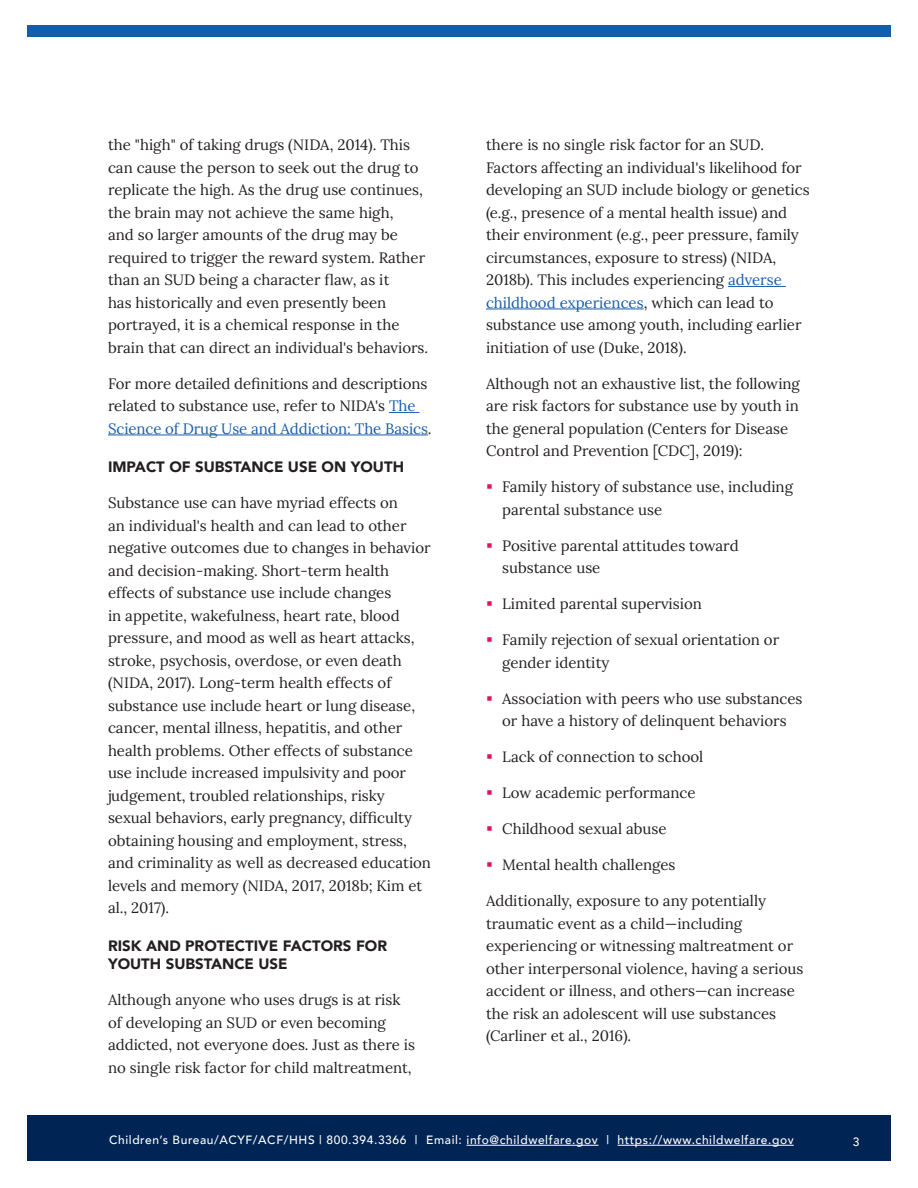
<style>
.page{position:relative;width:918px;height:1188px;background:#fff}
.page>*{position:absolute;margin:0;border:0;box-sizing:border-box;transform-origin:0 0}
.t1{font:15px/22.5px "Lora";color:#231f20}
.t2{font:900 15px/18px "Avenir";color:#231f20}
.t3{font:500 12px "Avenir";letter-spacing:.05em;color:#fff}
.s1{color:#195daa}
</style>
<div class="page">
<div style="left:27px;top:1116px;width:864px;height:45px;background:#002453"></div>
<hr style="left:467px;top:1145px;width:132px;height:1px;background:#fff">
<hr style="left:618px;top:1145px;width:176px;height:1px;background:#fff">
<div style="left:27px;top:26px;width:864px;height:12px;background:#135eab"></div>
<hr style="left:389px;top:412px;width:30px;height:1px;background:#195daa">
<hr style="left:108px;top:435px;width:320px;height:1px;background:#195daa">
<hr style="left:728px;top:286px;width:58px;height:1px;background:#195daa">
<hr style="left:486px;top:309px;width:158px;height:1px;background:#195daa">
<p class="t1" style="left:108px;top:133px;width:322px">the "high" of taking drugs (NIDA, 2014). This can cause the person to seek out the drug to replicate the high. As the drug use continues, the brain may not achieve the same high,<br>and so larger amounts of the drug may be required to trigger the reward system. Rather than an SUD being a character flaw, as it<br>has historically and even presently been portrayed, it is a chemical response in the brain that can direct an individual's behaviors.</p>
<p class="t1" style="left:108px;top:371px;width:325px">For more detailed definitions and descriptions related to substance use, refer to NIDA's <span class="s1">The<br>Science of Drug Use and Addiction: The Basics</span>.</p>
<h3 class="t2" style="left:108px;top:457px;width:298px">IMPACT OF SUBSTANCE USE ON YOUTH</h3>
<p class="t1" style="left:108px;top:491px;width:325px">Substance use can have myriad effects on<br>an individual's health and can lead to other negative outcomes due to changes in behavior and decision-making. Short-term health effects of substance use include changes<br>in appetite, wakefulness, heart rate, blood pressure, and mood as well as heart attacks, stroke, psychosis, overdose, or even death (NIDA, 2017). Long-term health effects of substance use include heart or lung disease, cancer, mental illness, hepatitis, and other health problems. Other effects of substance use include increased impulsivity and poor judgement, troubled relationships, risky sexual behaviors, early pregnancy, difficulty obtaining housing and employment, stress, and criminality as well as decreased education levels and memory (NIDA, 2017, 2018b; Kim et al., 2017).</p>
<h3 class="t2" style="left:108px;top:937px;width:281px">RISK AND PROTECTIVE FACTORS FOR<br>YOUTH SUBSTANCE USE</h3>
<p class="t1" style="left:108px;top:988px;width:309px">Although anyone who uses drugs is at risk of developing an SUD or even becoming addicted, not everyone does. Just as there is no single risk factor for child maltreatment,</p>
<p class="t1" style="left:486px;top:133px;width:325px">there is no single risk factor for an SUD.<br>Factors affecting an individual's likelihood for developing an SUD include biology or genetics (e.g., presence of a mental health issue) and their environment (e.g., peer pressure, family circumstances, exposure to stress) (NIDA, 2018b). This includes experiencing <span class="s1">adverse childhood experiences</span>, which can lead to substance use among youth, including earlier initiation of use (Duke, 2018).</p>
<p class="t1" style="left:486px;top:371px;width:315px">Although not an exhaustive list, the following are risk factors for substance use by youth in the general population (Centers for Disease Control and Prevention [CDC], 2019):</p>
<p class="t1" style="left:502px;top:475px;width:292px">Family history of substance use, including parental substance use</p>
<p class="t1" style="left:502px;top:533px;width:238px">Positive parental attitudes toward substance use</p>
<p class="t1" style="left:502px;top:592px;width:201px">Limited parental supervision</p>
<p class="t1" style="left:502px;top:628px;width:278px">Family rejection of sexual orientation or gender identity</p>
<p class="t1" style="left:502px;top:686px;width:302px">Association with peers who use substances or have a history of delinquent behaviors</p>
<p class="t1" style="left:502px;top:745px;width:203px">Lack of connection to school</p>
<p class="t1" style="left:502px;top:781px;width:195px">Low academic performance</p>
<p class="t1" style="left:502px;top:817px;width:166px">Childhood sexual abuse</p>
<p class="t1" style="left:502px;top:853px;width:175px">Mental health challenges</p>
<p class="t1" style="left:486px;top:889px;width:319px">Additionally, exposure to any potentially traumatic event as a child—including experiencing or witnessing maltreatment or other interpersonal violence, having a serious accident or illness, and others—can increase the risk an adolescent will use substances (Carliner et al., 2016).</p>
<p class="t3" style="left:109px;top:1130px;width:686px">Children’s Bureau/ACYF/ACF/HHS | 800.394.3366 | Email: info@childwelfare.gov | https://www.childwelfare.gov</p>
<p class="t3" style="left:853px;top:1131px;width:8px">3</p>
</div>
